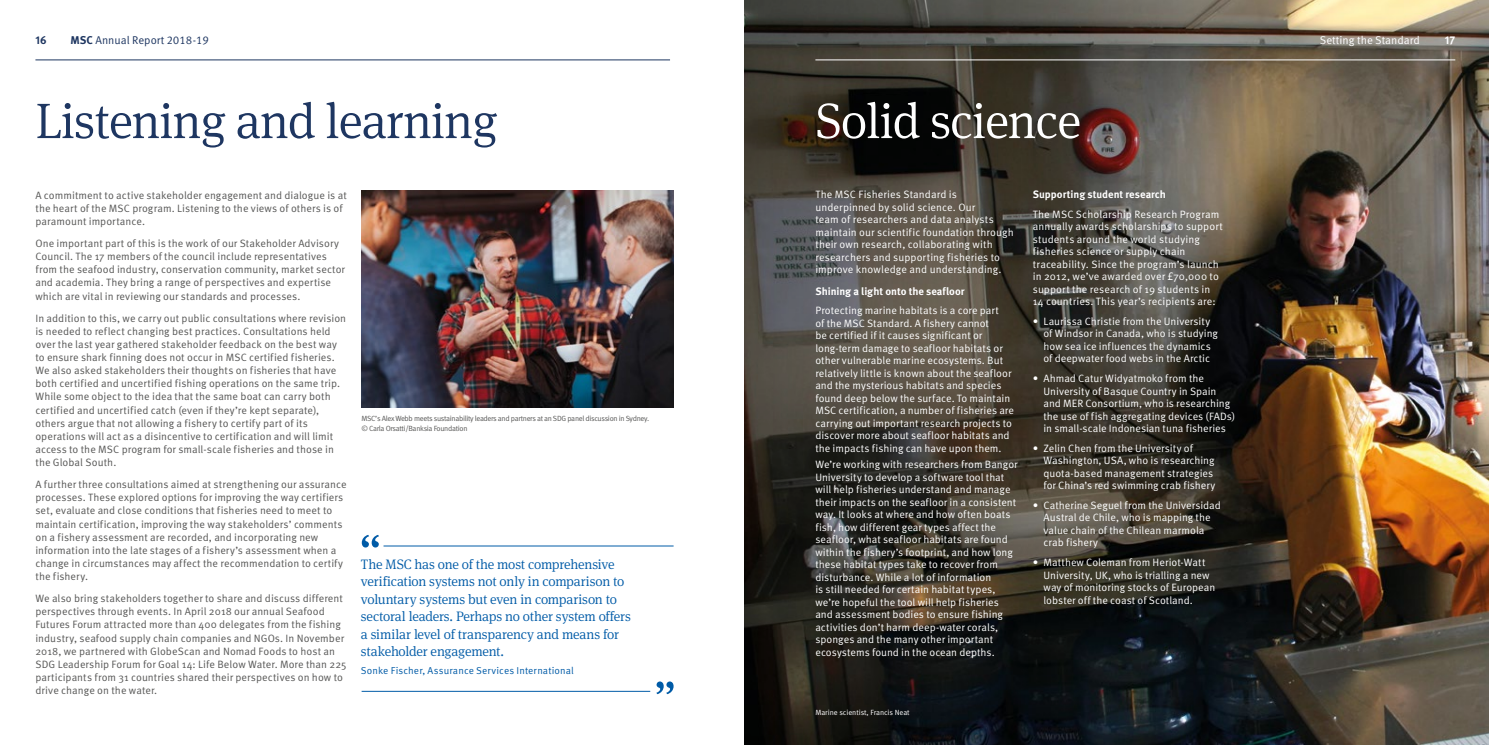
<style>
.page{position:relative;width:1489px;height:745px;background:#fff}
.page>*{position:absolute;margin:0;border:0;box-sizing:border-box;transform-origin:0 0}
.t1{font:300 50px "Meta Serif Pro";letter-spacing:-.02em;color:#1e3661}
.t2{font:300 50px "Meta Serif Pro";letter-spacing:-.02em;color:#fff}
.t3{font:300 13.75px/17.5px "Meta Serif Pro";letter-spacing:-.015em;color:#005ba7}
.t4{font:11.25px "Meta Pro";color:#1e3661}
.t5{font:11.25px "Meta Pro";color:#fff}
.t6{font:700 11.25px "Meta Pro";color:#1e3661}
.t7{font:700 11.25px "Meta Pro";color:#fff}
.t8{font:10.62px/12.5px "Meta Pro";letter-spacing:.005em;color:#fff}
.t9{font:10.62px/13.1px "Meta Pro";letter-spacing:.005em;color:#575756}
.t10{font:700 10.62px "Meta Pro";color:#fff}
.t11{font:10px "Meta Pro";letter-spacing:.01em;color:#005ba7}
.t12{font:7.5px/10px "Meta Pro";letter-spacing:-.04em;color:#575756}
.t13{font:7.5px "Meta Pro";letter-spacing:-.005em;color:#fff}
.s1{font-weight:700}
</style>
<div class="page">
<img style="left:1173px;top:0;width:315px;height:744px">
<svg style="left:744px;top:0;width:429px;height:744px;background:#3a3730"></svg>
<img style="left:361px;top:190px;width:312px;height:217px">
<svg style="left:656px;top:681px;width:17px;height:12px"></svg>
<hr style="left:361px;top:690px;width:289px;height:1px;background:#005ba7">
<hr style="left:383px;top:545px;width:290px;height:1px;background:#005ba7">
<svg style="left:362px;top:535px;width:17px;height:12px"></svg>
<hr style="left:815px;top:60px;width:640px;height:1px;background:#fff">
<hr style="left:35px;top:60px;width:635px;height:1px;background:#1e3661">
<p class="t6" style="left:35px;top:33px;width:13px">16</p>
<p class="t4" style="left:71px;top:33px;width:140px"><span class="s1">MSC</span> Annual Report 2018-19</p>
<p class="t5" style="left:1319px;top:33px;width:101px">Setting the Standard</p>
<p class="t7" style="left:1444px;top:33px;width:12px">17</p>
<h1 class="t1" style="left:35px;top:85px;width:464px">Listening and learning</h1>
<p class="t9" style="left:35px;top:189px;width:313px">A commitment to active stakeholder engagement and dialogue is at the heart of the MSC program. Listening to the views of others is of paramount importance.</p>
<p class="t9" style="left:35px;top:237px;width:311px">One important part of this is the work of our Stakeholder Advisory Council. The 17 members of the council include representatives from the seafood industry, conservation community, market sector and academia. They bring a range of perspectives and expertise which are vital in reviewing our standards and processes.</p>
<p class="t9" style="left:35px;top:311px;width:312px">In addition to this, we carry out public consultations where revision is needed to reflect changing best practices. Consultations held over the last year gathered stakeholder feedback on the best way to ensure shark finning does not occur in MSC certified fisheries.<br>We also asked stakeholders their thoughts on fisheries that have both certified and uncertified fishing operations on the same trip.<br>While some object to the idea that the same boat can carry both certified and uncertified catch (even if they’re kept separate), others argue that not allowing a fishery to certify part of its operations will act as a disincentive to certification and will limit access to the MSC program for small-scale fisheries and those in the Global South.</p>
<p class="t9" style="left:35px;top:478px;width:313px">A further three consultations aimed at strengthening our assurance processes. These explored options for improving the way certifiers set, evaluate and close conditions that fisheries need to meet to maintain certification, improving the way stakeholders’ comments on a fishery assessment are recorded, and incorporating new information into the late stages of a fishery’s assessment when a change in circumstances may affect the recommendation to certify the fishery.</p>
<p class="t9" style="left:35px;top:591px;width:312px">We also bring stakeholders together to share and discuss different perspectives through events. In April 2018 our annual Seafood Futures Forum attracted more than 400 delegates from the fishing industry, seafood supply chain companies and NGOs. In November 2018, we partnered with GlobeScan and Nomad Foods to host an SDG Leadership Forum for Goal 14: Life Below Water. More than 225 participants from 31 countries shared their perspectives on how to drive change on the water.</p>
<p class="t12" style="left:361px;top:413px;width:289px">MSC’s Alex Webb meets sustainability leaders and partners at an SDG panel discussion in Sydney. © Carla Orsatti/Banksia Foundation</p>
<p class="t3" style="left:361px;top:554px;width:271px">The MSC has one of the most comprehensive verification systems not only in comparison to voluntary systems but even in comparison to sectoral leaders. Perhaps no other system offers a similar level of transparency and means for stakeholder engagement.</p>
<p class="t11" style="left:361px;top:663px;width:214px">Sonke Fischer, Assurance Services International</p>
<h1 class="t2" style="left:815px;top:85px;width:267px">Solid science</h1>
<p class="t8" style="left:815px;top:188px;width:200px">The MSC Fisheries Standard is underpinned by solid science. Our<br>team of researchers and data analysts maintain our scientific foundation through their own research, collaborating with researchers and supporting fisheries to improve knowledge and understanding.</p>
<p class="t10" style="left:815px;top:284px;width:151px">Shining a light onto the seafloor</p>
<p class="t8" style="left:815px;top:304px;width:200px">Protecting marine habitats is a core part<br>of the MSC Standard. A fishery cannot<br>be certified if it causes significant or long-term damage to seafloor habitats or other vulnerable marine ecosystems. But relatively little is known about the seafloor and the mysterious habitats and species found deep below the surface. To maintain MSC certification, a number of fisheries are carrying out important research projects to discover more about seafloor habitats and the impacts fishing can have upon them.</p>
<p class="t8" style="left:815px;top:458px;width:204px">We’re working with researchers from Bangor University to develop a software tool that will help fisheries understand and manage their impacts on the seafloor in a consistent way. It looks at where and how often boats fish, how different gear types affect the seafloor, what seafloor habitats are found within the fishery’s footprint, and how long these habitat types take to recover from disturbance. While a lot of information<br>is still needed for certain habitat types, we’re hopeful the tool will help fisheries and assessment bodies to ensure fishing activities don’t harm deep-water corals, sponges and the many other important ecosystems found in the ocean depths.</p>
<p class="t10" style="left:1032px;top:187px;width:135px">Supporting student research</p>
<p class="t8" style="left:1032px;top:208px;width:192px">The MSC Scholarship Research Program annually awards scholarships to support students around the world studying fisheries science or supply chain traceability. Since the program’s launch in 2012, we’ve awarded over £70,000 to support the research of 19 students in 14 countries. This year’s recipients are:</p>
<p class="t8" style="left:1043px;top:315px;width:176px;text-indent:-11px">• Laurissa Christie from the University of Windsor in Canada, who is studying how sea ice influences the dynamics of deepwater food webs in the Arctic</p>
<p class="t8" style="left:1043px;top:372px;width:193px;text-indent:-11px">• Ahmad Catur Widyatmoko from the University of Basque Country in Spain and MER Consortium, who is researching the use of fish aggregating devices (FADs) in small-scale Indonesian tuna fisheries</p>
<p class="t8" style="left:1043px;top:442px;width:173px;text-indent:-11px">• Zelin Chen from the University of Washington, USA, who is researching quota-based management strategies for China’s red swimming crab fishery</p>
<p class="t8" style="left:1043px;top:499px;width:179px;text-indent:-11px">• Catherine Seguel from the Universidad<br>Austral de Chile, who is mapping the value chain of the Chilean marmola crab fishery</p>
<p class="t8" style="left:1043px;top:556px;width:173px;text-indent:-11px">• Matthew Coleman from Heriot-Watt University, UK, who is trialling a new way of monitoring stocks of European lobster off the coast of Scotland.</p>
<p class="t13" style="left:815px;top:707px;width:96px">Marine scientist, Francis Neat</p>
</div>
